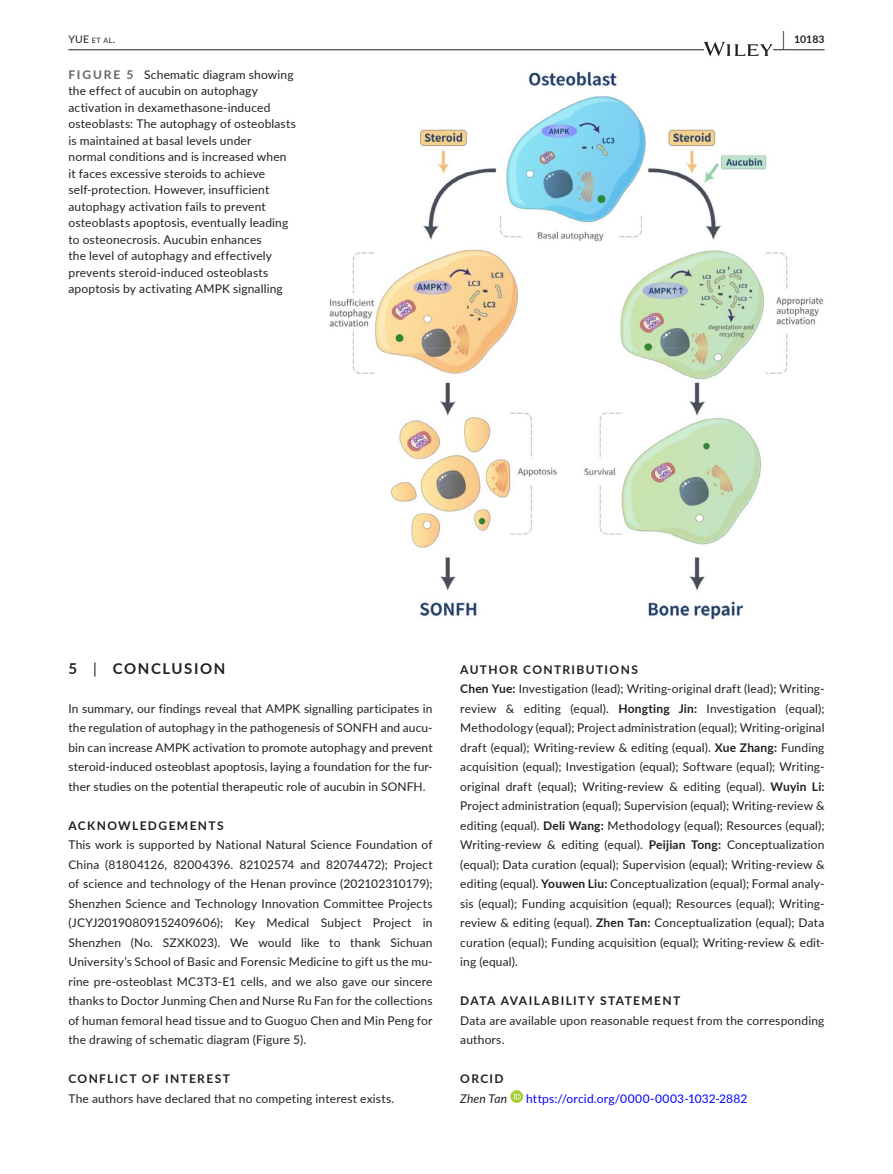
<style>
.page{position:relative;width:893px;height:1174px;background:#fff}
.page>*{position:absolute;margin:0;border:0;box-sizing:border-box;transform-origin:0 0}
.t1{font:700 15px "Lato";letter-spacing:.11em;color:#231f20}
.t2{font:12px/19.5px "Lato";letter-spacing:.015em;color:#231f20}
.t3{font:700 12px "Lato";letter-spacing:.115em;color:#231f20}
.t4{font:12px "Lato";letter-spacing:.015em;color:#00f}
.t5{font:italic 12px "Lato";letter-spacing:.015em;color:#231f20}
.t6{font:10.5px "Lato";color:#231f20}
.t7{font:700 10.5px "Lato";color:#231f20}
.s1{font-size:7.35px}
.s2{font-size:19.5px}
.s3{font-weight:700;color:#636366}
.s4{font-weight:400}
.s5{font-weight:700}
</style>
<div class="page">
<hr style="left:68px;top:49px;width:756px;height:1px;background:#231f20">
<svg style="left:704px;top:42px;width:69px;height:14px"></svg>
<svg style="left:510px;top:1090px;width:13px;height:12px"></svg>
<svg style="left:514px;top:1092px;width:7px;height:7px"></svg>
<img style="left:329px;top:69px;width:495px;height:550px">
<p class="t6" style="left:68px;top:31px;width:48px">YUE <span class="s1">et al</span>.</p>
<p class="t7" style="left:782px;top:31px;width:44px"><span class="s2">|</span> 10183</p>
<p class="t2" style="left:68px;top:66px;width:229px;line-height:16.5px"><span class="s3">FIGURE 5</span> Schematic diagram showing the effect of aucubin on autophagy activation in dexamethasone-induced osteoblasts: The autophagy of osteoblasts is maintained at basal levels under<br>normal conditions and is increased when it faces excessive steroids to achieve self-protection. However, insufficient autophagy activation fails to prevent osteoblasts apoptosis, eventually leading to osteonecrosis. Aucubin enhances<br>the level of autophagy and effectively prevents steroid-induced osteoblasts apoptosis by activating AMPK signalling</p>
<p class="t1" style="left:68px;top:657px;width:159px">5 <span class="s4">|</span> CONCLUSION</p>
<p class="t2" style="left:68px;top:698px;width:366px;text-align:justify">In summary, our findings reveal that AMPK signalling participates in the regulation of autophagy in the pathogenesis of SONFH and aucu&shy;bin can increase AMPK activation to promote autophagy and prevent steroid-induced osteoblast apoptosis, laying a foundation for the fur&shy;ther studies on the potential therapeutic role of aucubin in SONFH.</p>
<p class="t3" style="left:68px;top:816px;width:157px">ACKNOWLEDGEMENTS</p>
<p class="t2" style="left:68px;top:834px;width:366px;text-align:justify">This work is supported by National Natural Science Foundation of China (81804126, 82004396. 82102574 and 82074472); Project of science and technology of the Henan province (202102310179); Shenzhen Science and Technology Innovation Committee Projects (JCYJ20190809152409606); Key Medical Subject Project in Shenzhen (No. SZXK023). We would like to thank Sichuan University’s School of Basic and Forensic Medicine to gift us the mu&shy;rine pre-osteoblast MC3T3-E1 cells, and we also gave our sincere thanks to Doctor Junming Chen and Nurse Ru Fan for the collections of human femoral head tissue and to Guoguo Chen and Min Peng for the drawing of schematic diagram (Figure 5).</p>
<p class="t3" style="left:68px;top:1070px;width:163px">CONFLICT OF INTEREST</p>
<p class="t2" style="left:68px;top:1088px;width:327px">The authors have declared that no competing interest exists.</p>
<p class="t2" style="left:460px;top:659px;width:366px"><span class="s5">AUTHOR CONTRIBUTIONS<br>Chen Yue:</span> Investigation (lead); Writing-original draft (lead); Writing&shy;review &amp; editing (equal). <span class="s5">Hongting Jin:</span> Investigation (equal); Methodology (equal); Project administration (equal); Writing-original draft (equal); Writing-review &amp; editing (equal). <span class="s5">Xue Zhang:</span> Funding acquisition (equal); Investigation (equal); Software (equal); Writing&shy;original draft (equal); Writing-review &amp; editing (equal). <span class="s5">Wuyin Li:<br></span>Project administration (equal); Supervision (equal); Writing-review &amp; editing (equal). <span class="s5">Deli Wang:</span> Methodology (equal); Resources (equal); Writing-review &amp; editing (equal). <span class="s5">Peijian Tong:</span> Conceptualization (equal); Data curation (equal); Supervision (equal); Writing-review &amp; editing (equal). <span class="s5">Youwen Liu:</span> Conceptualization (equal); Formal analy&shy;sis (equal); Funding acquisition (equal); Resources (equal); Writing&shy;review &amp; editing (equal). <span class="s5">Zhen Tan:</span> Conceptualization (equal); Data curation (equal); Funding acquisition (equal); Writing-review &amp; edit&shy;ing (equal).</p>
<p class="t3" style="left:460px;top:992px;width:221px">DATA AVAILABILITY STATEMENT</p>
<p class="t2" style="left:460px;top:1010px;width:366px">Data are available upon reasonable request from the corresponding authors.</p>
<p class="t3" style="left:460px;top:1070px;width:45px">ORCID</p>
<p class="t5" style="left:460px;top:1090px;width:49px">Zhen Tan</p>
<p class="t4" style="left:526px;top:1090px;width:223px">https://orcid.org/0000-0003-1032-2882</p>
</div>
